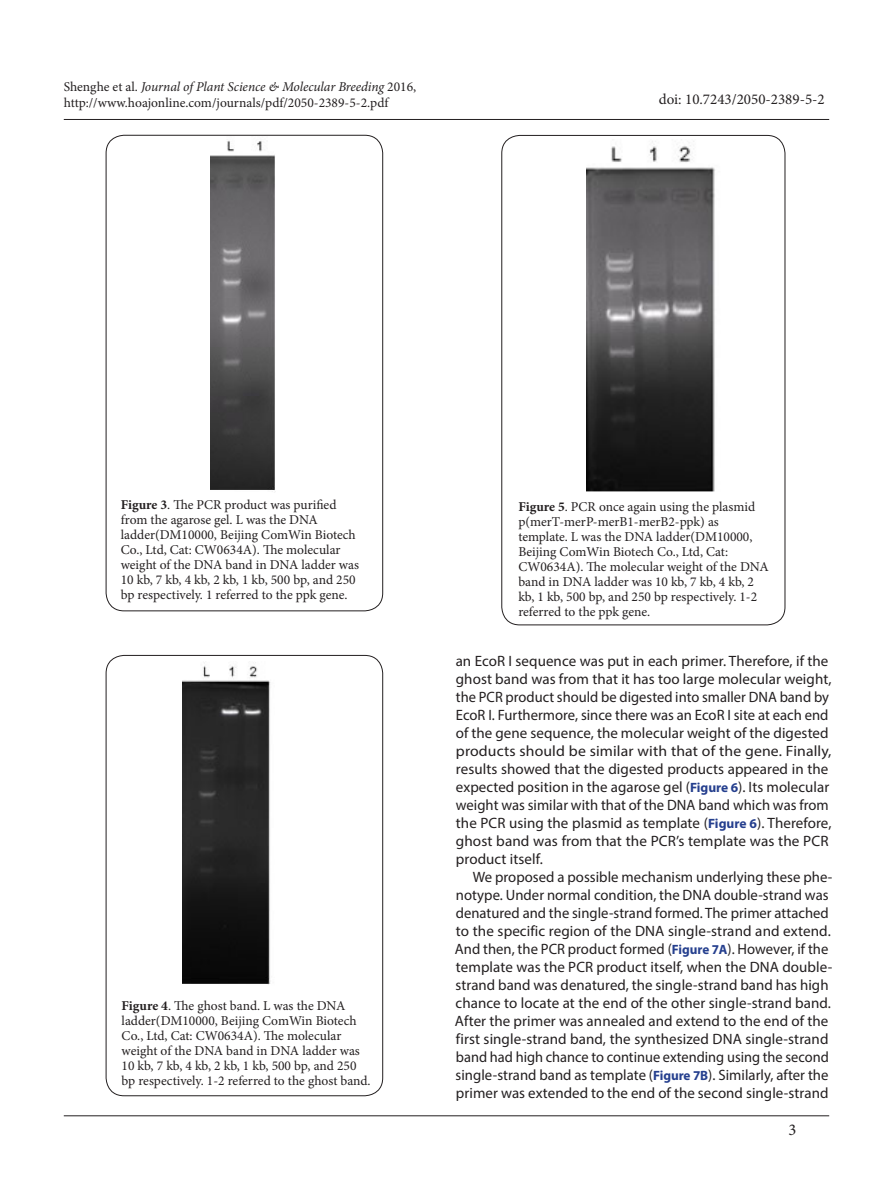
<style>
.page{position:relative;width:893px;height:1191px;background:#fff}
.page>*{position:absolute;margin:0;border:0;box-sizing:border-box;transform-origin:0 0}
.t1{font:16.5px "Minion Pro";color:#231f20}
.t2{font:15px/18px "Myriad Pro";letter-spacing:.005em;color:#231f20}
.t3{font:15px "Minion Pro";color:#231f20}
.t4{font:13.5px/15px "Minion Pro";color:#231f20}
.s1{font-style:italic}
.s2{font-weight:700}
.s3{font-weight:700;font-size:13.5px;color:#253f8e}
</style>
<div class="page">
<hr style="left:64px;top:119px;width:765px;height:1px;background:#231f20">
<hr style="left:64px;top:1115px;width:765px;height:1px;background:#231f20">
<img style="left:210px;top:140px;width:66px;height:352px">
<div style="left:106px;top:135px;width:277px;height:476px;border:1px solid #231f20;border-radius:18px"></div>
<img style="left:182px;top:662px;width:89px;height:323px">
<div style="left:106px;top:655px;width:277px;height:441px;border:1px solid #231f20;border-radius:18px"></div>
<img style="left:587px;top:141px;width:128px;height:351px">
<div style="left:501px;top:135px;width:284px;height:490px;border:1px solid #231f20;border-radius:18px"></div>
<p class="t4" style="left:64px;top:78px;width:354px;line-height:16.2px">Shenghe et al. <span class="s1">Journal of Plant Science &amp; Molecular Breeding</span> 2016, http://www.hoajonline.com/journals/pdf/2050-2389-5-2.pdf</p>
<p class="t3" style="left:659px;top:89px;width:167px">doi: 10.7243/2050-2389-5-2</p>
<p class="t4" style="left:121px;top:497px;width:240px"><span class="s2">Figure 3</span>. The PCR product was purified from the agarose gel. L was the DNA ladder(DM10000, Beijing ComWin Biotech Co., Ltd, Cat: CW0634A). The molecular weight of the DNA band in DNA ladder was 10 kb, 7 kb, 4 kb, 2 kb, 1 kb, 500 bp, and 250 bp respectively. 1 referred to the ppk gene.</p>
<p class="t4" style="left:122px;top:998px;width:251px"><span class="s2">Figure 4</span>. The ghost band. L was the DNA ladder(DM10000, Beijing ComWin Biotech Co., Ltd, Cat: CW0634A). The molecular weight of the DNA band in DNA ladder was 10 kb, 7 kb, 4 kb, 2 kb, 1 kb, 500 bp, and 250 bp respectively. 1-2 referred to the ghost band.</p>
<p class="t4" style="left:518px;top:499px;width:252px"><span class="s2">Figure 5</span>. PCR once again using the plasmid p(merT-merP-merB1-merB2-ppk) as template. L was the DNA ladder(DM10000, Beijing ComWin Biotech Co., Ltd, Cat:<br>CW0634A). The molecular weight of the DNA band in DNA ladder was 10 kb, 7 kb, 4 kb, 2 kb, 1 kb, 500 bp, and 250 bp respectively. 1-2 referred to the ppk gene.</p>
<p class="t2" style="left:456px;top:652px;width:377px">an EcoR I sequence was put in each primer. Therefore, if the ghost band was from that it has too large molecular weight, the PCR product should be digested into smaller DNA band by EcoR I. Furthermore, since there was an EcoR I site at each end of the gene sequence, the molecular weight of the digested products should be similar with that of the gene. Finally, results showed that the digested products appeared in the expected position in the agarose gel (<span class="s3">Figure 6</span>). Its molecular weight was similar with that of the DNA band which was from the PCR using the plasmid as template (<span class="s3">Figure 6</span>). Therefore, ghost band was from that the PCR’s template was the PCR product itself.</p>
<p class="t2" style="left:455px;top:868px;width:379px;text-indent:18px">We proposed a possible mechanism underlying these phe&shy;notype. Under normal condition, the DNA double-strand was denatured and the single-strand formed. The primer attached to the specific region of the DNA single-strand and extend.<br>And then, the PCR product formed (<span class="s3">Figure 7A</span>). However, if the template was the PCR product itself, when the DNA double&shy;strand band was denatured, the single-strand band has high chance to locate at the end of the other single-strand band.<br>After the primer was annealed and extend to the end of the first single-strand band, the synthesized DNA single-strand band had high chance to continue extending using the second single-strand band as template (<span class="s3">Figure 7B</span>). Similarly, after the primer was extended to the end of the second single-strand</p>
<p class="t1" style="left:789px;top:1118px;width:9px">3</p>
</div>
